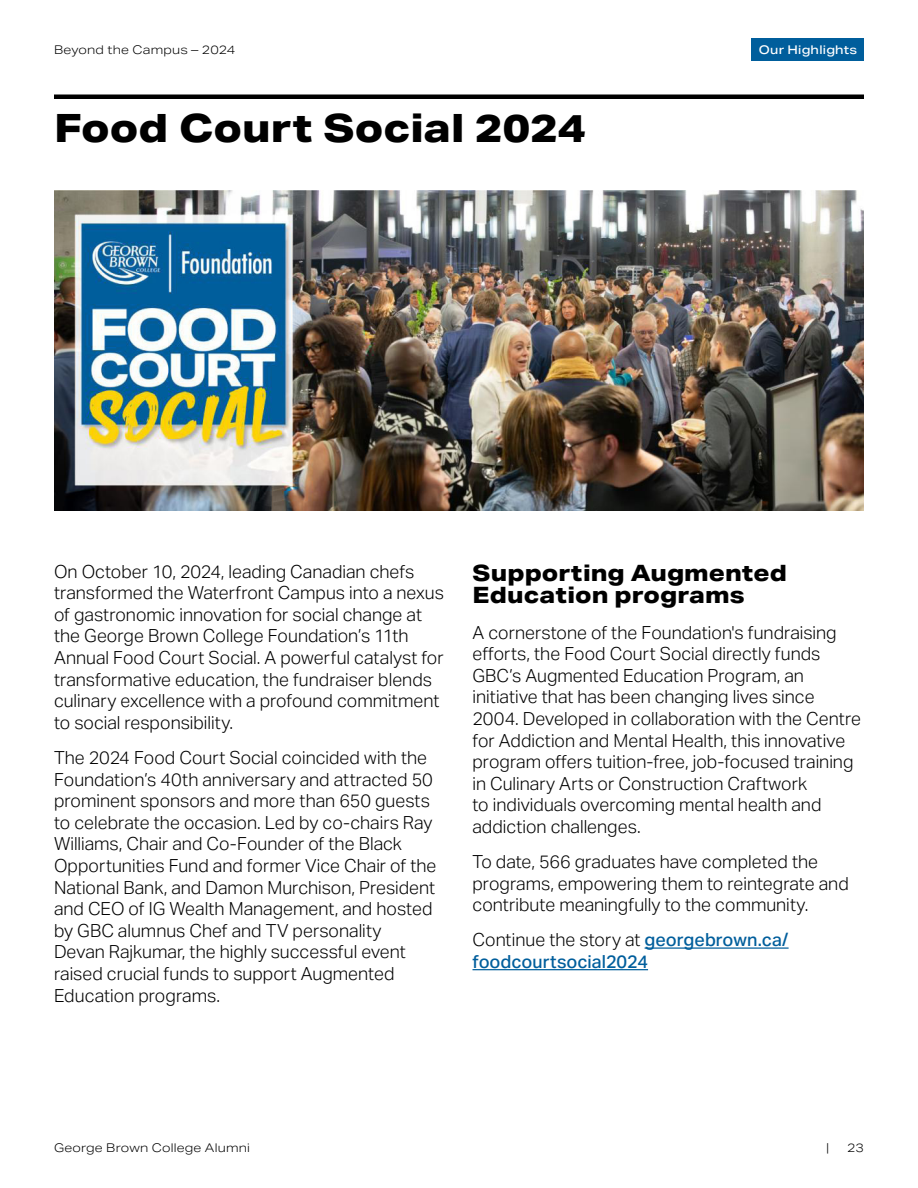
<style>
.page{position:relative;width:918px;height:1188px;background:#fff}
.page>*{position:absolute;margin:0;border:0;box-sizing:border-box;transform-origin:0 0}
.H1{font:800 39px "Aktiv Grotesk Ex";color:#000}
.t1{font:800 22.5px/22.5px "Aktiv Grotesk Ex";color:#000}
.t2{font:300 18px/21.6px "Aktiv Grotesk";color:#000}
.t3{font:500 18px/21.6px "Aktiv Grotesk";color:#005e9c}
.t4{font:300 12px "Aktiv Grotesk Ex";letter-spacing:.02em;color:#000}
.t5{font:500 12px "Aktiv Grotesk Ex";letter-spacing:.02em;color:#fff}
.s1{font-weight:300;color:#000}
</style>
<div class="page">
<img style="left:54px;top:190px;width:810px;height:321px">
<div style="left:752px;top:39px;width:112px;height:22px;background:#005e9c"></div>
<div style="left:54px;top:94px;width:810px;height:5px;background:#000"></div>
<hr style="left:645px;top:947px;width:144px;height:2px;background:#005e9c">
<hr style="left:472px;top:969px;width:176px;height:1px;background:#005e9c">
<p class="t4" style="left:54px;top:43px;width:183px">Beyond the Campus – 2024</p>
<h1 class="H1" style="left:54px;top:106px;width:533px">Food Court Social 2024</h1>
<p class="t5" style="left:759px;top:43px;width:100px">Our Highlights</p>
<p class="t2" style="left:54px;top:561px;width:392px">On October 10, 2024, leading Canadian chefs transformed the Waterfront Campus into a nexus of gastronomic innovation for social change at the George Brown College Foundation’s 11th Annual Food Court Social. A powerful catalyst for transformative education, the fundraiser blends culinary excellence with a profound commitment to social responsibility.</p>
<p class="t2" style="left:54px;top:747px;width:384px">The 2024 Food Court Social coincided with the Foundation’s 40th anniversary and attracted 50 prominent sponsors and more than 650 guests to celebrate the occasion. Led by co-chairs Ray Williams, Chair and Co-Founder of the Black Opportunities Fund and former Vice Chair of the National Bank, and Damon Murchison, President and CEO of IG Wealth Management, and hosted by GBC alumnus Chef and TV personality Devan Rajkumar, the highly successful event raised crucial funds to support Augmented Education programs.</p>
<h2 class="t1" style="left:472px;top:562px;width:316px">Supporting Augmented<br>Education programs</h2>
<p class="t2" style="left:472px;top:621px;width:390px">A cornerstone of the Foundation's fundraising efforts, the Food Court Social directly funds GBC’s Augmented Education Program, an initiative that has been changing lives since 2004. Developed in collaboration with the Centre for Addiction and Mental Health, this innovative program offers tuition-free, job-focused training in Culinary Arts or Construction Craftwork<br>to individuals overcoming mental health and addiction challenges.</p>
<p class="t2" style="left:472px;top:851px;width:378px">To date, 566 graduates have completed the programs, empowering them to reintegrate and contribute meaningfully to the community.</p>
<p class="t3" style="left:472px;top:929px;width:318px"><span class="s1">Continue the story at</span> georgebrown.ca/ foodcourtsocial2024</p>
<p class="t4" style="left:54px;top:1141px;width:198px">George Brown College Alumni</p>
<p class="t4" style="left:826px;top:1141px;width:5px">|</p>
<p class="t4" style="left:847px;top:1141px;width:18px">23</p>
</div>
